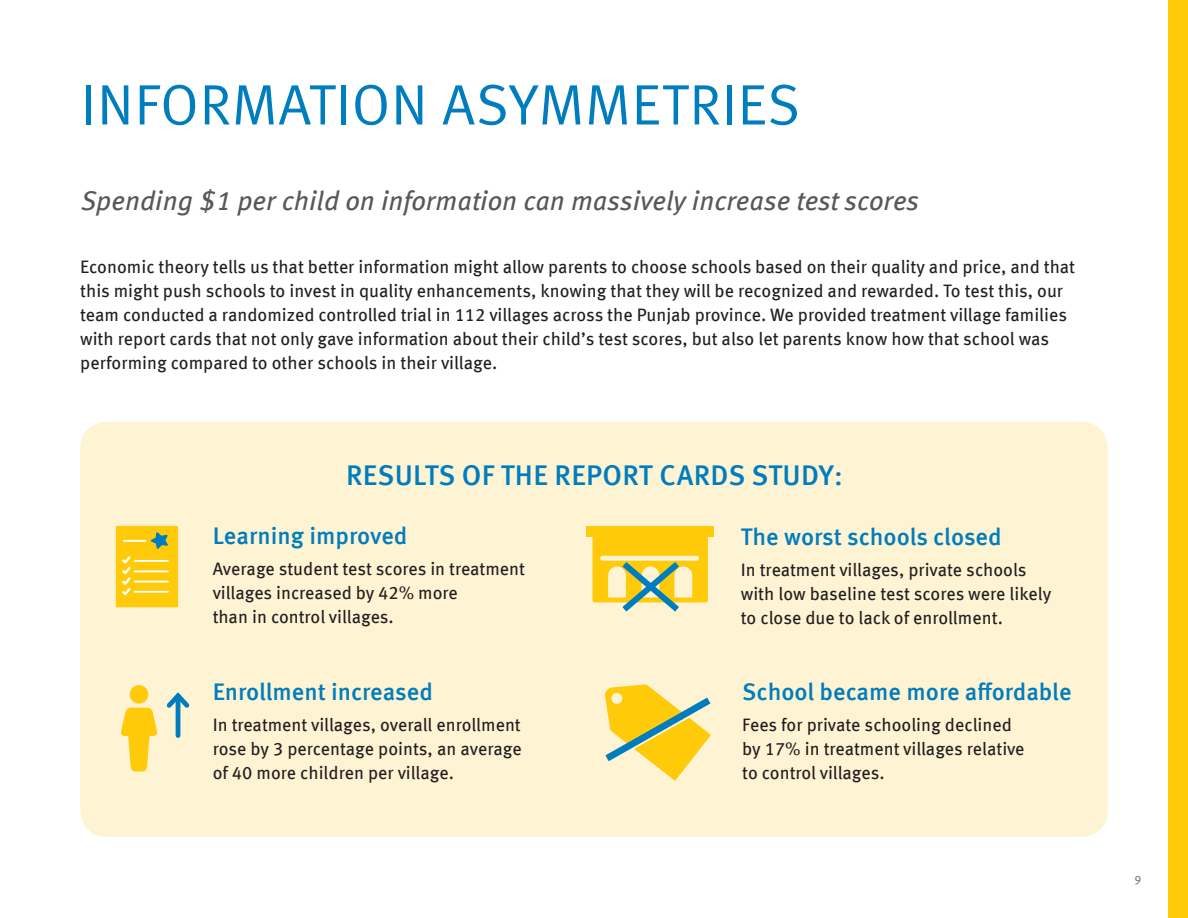
<style>
.page{position:relative;width:1188px;height:918px;background:#fff}
.page>*{position:absolute;margin:0;border:0;box-sizing:border-box;transform-origin:0 0}
.section_head_-_crims{font:57px "Meta Offc Norm";letter-spacing:.01em;color:#007dbe}
.ital_text_intro{font:500 28.5px "Meta Offc";letter-spacing:.01em;color:#007dbe}
.larger_ital_text_int{font:italic 27px "Meta Offc";color:#57585a}
.smaller_subhead{font:500 24px "Meta Offc";color:#007dbe}
.t1{font:18px/24px "Meta Offc";color:#231f20}
.t2{font:12px "Meta Offc";color:#867b76}
</style>
<div class="page">
<div style="left:80px;top:422px;width:1028px;height:415px;background:#fef3d2;border-radius:27px"></div>
<div style="left:1169px;top:0;width:19px;height:918px;background:#feca0a"></div>
<div style="left:116px;top:526px;width:62px;height:81px;background:#feca0a"></div>
<hr style="left:134px;top:560px;width:35px;height:2px;background:#fff">
<hr style="left:123px;top:540px;width:23px;height:2px;background:#fff">
<hr style="left:134px;top:570px;width:35px;height:2px;background:#fff">
<hr style="left:134px;top:581px;width:35px;height:2px;background:#fff">
<hr style="left:134px;top:591px;width:35px;height:2px;background:#fff">
<svg style="left:122px;top:556px;width:9px;height:39px"></svg>
<svg style="left:151px;top:532px;width:17px;height:17px"></svg>
<div style="left:130px;top:685px;width:18px;height:19px;background:#feca0a;border-radius:50%"></div>
<svg style="left:604px;top:684px;width:107px;height:97px"></svg>
<svg style="left:121px;top:689px;width:69px;height:83px"></svg>
<div style="left:586px;top:526px;width:128px;height:11px;background:#feca0a"></div>
<svg style="left:593px;top:537px;width:115px;height:75px"></svg>
<p class="section_head_-_crims" style="left:81px;top:72px;width:721px">INFORMATION ASYMMETRIES</p>
<p class="larger_ital_text_int" style="left:81px;top:185px;width:840px">Spending $1 per child on information can massively increase test scores</p>
<p class="t1" style="left:80px;top:256px;width:996px">Economic theory tells us that better information might allow parents to choose schools based on their quality and price, and that this might push schools to invest in quality enhancements, knowing that they will be recognized and rewarded. To test this, our team conducted a randomized controlled trial in 112 villages across the Punjab province. We provided treatment village families with report cards that not only gave information about their child’s test scores, but also let parents know how that school was performing compared to other schools in their village.</p>
<p class="ital_text_intro" style="left:346px;top:459px;width:498px">RESULTS OF THE REPORT CARDS STUDY:</p>
<p class="smaller_subhead" style="left:213px;top:522px;width:196px">Learning improved</p>
<p class="t1" style="left:213px;top:557px;width:314px">Average student test scores in treatment villages increased by 42% more<br>than in control villages.</p>
<p class="smaller_subhead" style="left:213px;top:678px;width:222px">Enrollment increased</p>
<p class="t1" style="left:213px;top:713px;width:311px;text-align:justify">In treatment villages, overall enrollment rose by 3 percentage points, an average of 40 more children per village.</p>
<p class="smaller_subhead" style="left:741px;top:523px;width:262px">The worst schools closed</p>
<p class="t1" style="left:741px;top:558px;width:312px">In treatment villages, private schools with low baseline test scores were likely to close due to lack of enrollment.</p>
<p class="smaller_subhead" style="left:742px;top:678px;width:331px">School became more affordable</p>
<p class="t1" style="left:742px;top:713px;width:284px">Fees for private schooling declined by 17% in treatment villages relative to control villages.</p>
<p class="t2" style="left:1134px;top:872px;width:8px">9</p>
</div>
